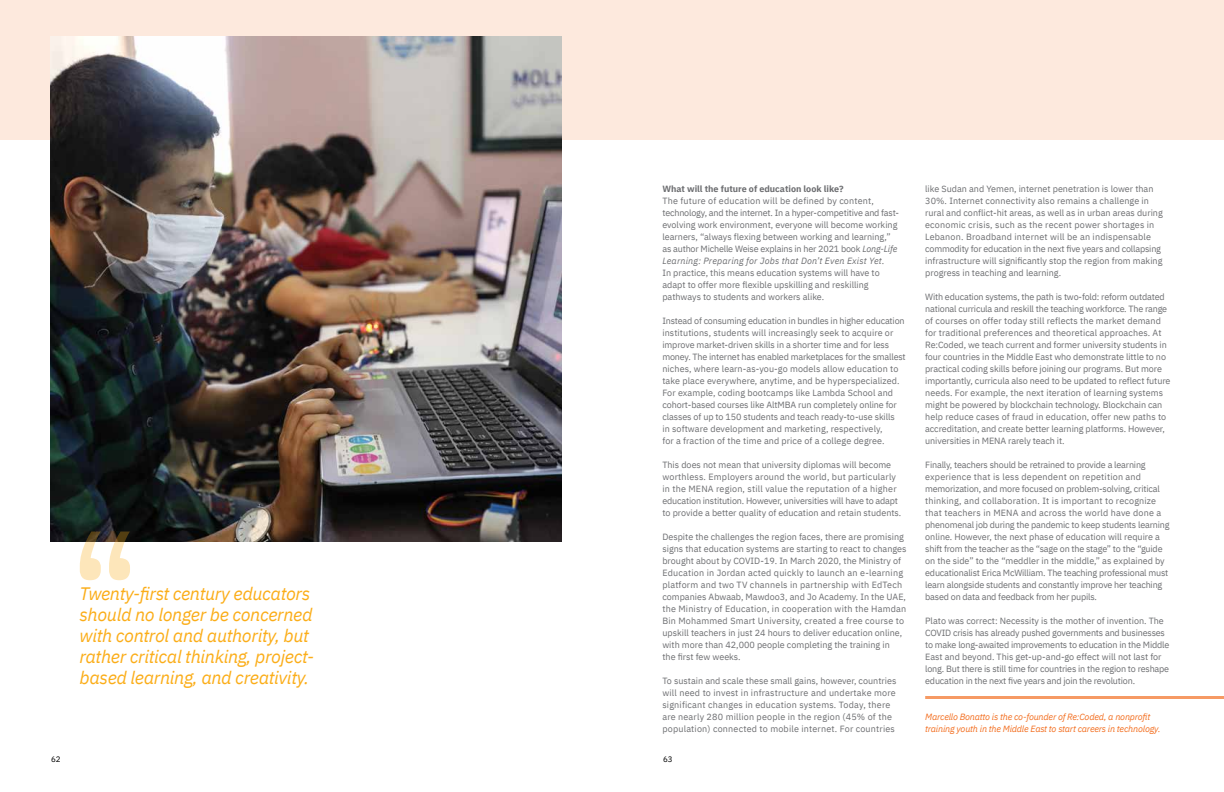
<style>
.page{position:relative;width:1224px;height:792px;background:#fff}
.page>*{position:absolute;margin:0;border:0;box-sizing:border-box;transform-origin:0 0}
.t1{font:italic 18px/21px "IBM Plex Sans";letter-spacing:-.02em;color:#fbad18}
.t2{font:9px/12px "IBM Plex Sans";color:#6d6e71}
.t3{font:9px/12px "IBM Plex Sans";letter-spacing:-.02em;color:#6d6e71}
.t4{font:9px/12px "IBM Plex Sans";letter-spacing:.02em;color:#6d6e71}
.t5{font:italic 9px/12px "IBM Plex Sans";letter-spacing:-.02em;color:#f36f21}
.t6{font:700 9px "IBM Plex Sans";color:#6d6e71}
.t7{font:8px "IBM Plex Sans";color:#000}
.s1{font-style:italic}
</style>
<div class="page">
<div style="left:0;top:0;width:1224px;height:140px;background:#fde9dd"></div>
<img style="left:50px;top:36px;width:512px;height:506px">
<svg style="left:80px;top:532px;width:21px;height:48px"></svg>
<svg style="left:109px;top:532px;width:21px;height:48px"></svg>
<hr style="left:925px;top:696px;width:299px;height:3px;background:#f36f21">
<h1 class="t1" style="left:80px;top:582px;width:236px">Twenty-first century educators should no longer be concerned with control and authority, but rather critical thinking, project&shy;based learning, and creativity.</h1>
<p class="t6" style="left:662px;top:182px;width:183px">What will the future of education look like?</p>
<p class="t2" style="left:662px;top:194px;width:238px">The future of education will be defined by content, technology, and the internet. In a hyper-competitive and fast&shy;evolving work environment, everyone will become working learners, “always flexing between working and learning,” as author Michelle Weise explains in her 2021 book <span class="s1">Long-Life Learning: Preparing for Jobs that Don’t Even Exist Yet</span>.<br>In practice, this means education systems will have to adapt to offer more flexible upskilling and reskilling pathways to students and workers alike.</p>
<p class="t2" style="left:662px;top:314px;width:245px">Instead of consuming education in bundles in higher education institutions, students will increasingly seek to acquire or improve market-driven skills in a shorter time and for less money. The internet has enabled marketplaces for the smallest niches, where learn-as-you-go models allow education to take place everywhere, anytime, and be hyperspecialized.<br>For example, coding bootcamps like Lambda School and cohort-based courses like AltMBA run completely online for classes of up to 150 students and teach ready-to-use skills<br>in software development and marketing, respectively,<br>for a fraction of the time and price of a college degree.</p>
<p class="t2" style="left:662px;top:458px;width:241px">This does not mean that university diplomas will become worthless. Employers around the world, but particularly in the MENA region, still value the reputation of a higher education institution. However, universities will have to adapt to provide a better quality of education and retain students.</p>
<p class="t2" style="left:662px;top:530px;width:246px">Despite the challenges the region faces, there are promising signs that education systems are starting to react to changes brought about by COVID-19. In March 2020, the Ministry of Education in Jordan acted quickly to launch an e-learning platform and two TV channels in partnership with EdTech companies Abwaab, Mawdoo3, and Jo Academy. In the UAE, the Ministry of Education, in cooperation with the Hamdan Bin Mohammed Smart University, created a free course to upskill teachers in just 24 hours to deliver education online, with more than 42,000 people completing the training in<br>the first few weeks.</p>
<p class="t4" style="left:662px;top:674px;width:236px">To sustain and scale these small gains, however, countries will need to invest in infrastructure and undertake more significant changes in education systems. Today, there are nearly 280 million people in the region (45% of the population) connected to mobile internet. For countries</p>
<p class="t7" style="left:51px;top:753px;width:11px">62</p>
<p class="t7" style="left:663px;top:753px;width:11px">63</p>
<p class="t2" style="left:925px;top:182px;width:239px">like Sudan and Yemen, internet penetration is lower than 30%. Internet connectivity also remains a challenge in rural and conflict-hit areas, as well as in urban areas during economic crisis, such as the recent power shortages in Lebanon. Broadband internet will be an indispensable commodity for education in the next five years and collapsing infrastructure will significantly stop the region from making progress in teaching and learning.</p>
<p class="t2" style="left:925px;top:290px;width:247px">With education systems, the path is two-fold: reform outdated national curricula and reskill the teaching workforce. The range of courses on offer today still reflects the market demand for traditional preferences and theoretical approaches. At Re:Coded, we teach current and former university students in four countries in the Middle East who demonstrate little to no practical coding skills before joining our programs. But more importantly, curricula also need to be updated to reflect future needs. For example, the next iteration of learning systems might be powered by blockchain technology. Blockchain can help reduce cases of fraud in education, offer new paths to accreditation, and create better learning platforms. However, universities in MENA rarely teach it.</p>
<p class="t3" style="left:925px;top:458px;width:246px">Finally, teachers should be retrained to provide a learning experience that is less dependent on repetition and memorization, and more focused on problem-solving, critical thinking, and collaboration. It is important to recognize that teachers in MENA and across the world have done a phenomenal job during the pandemic to keep students learning online. However, the next phase of education will require a shift from the teacher as the “sage on the stage” to the “guide on the side” to the “meddler in the middle,” as explained by educationalist Erica McWilliam. The teaching professional must learn alongside students and constantly improve her teaching based on data and feedback from her pupils.</p>
<p class="t3" style="left:925px;top:614px;width:246px">Plato was correct: Necessity is the mother of invention. The COVID crisis has already pushed governments and businesses to make long-awaited improvements to education in the Middle East and beyond. This get-up-and-go effect will not last for long. But there is still time for countries in the region to reshape education in the next five years and join the revolution.</p>
<p class="t5" style="left:925px;top:710px;width:237px">Marcello Bonatto is the co-founder of Re:Coded, a nonprofit training youth in the Middle East to start careers in technology.</p>
</div>
